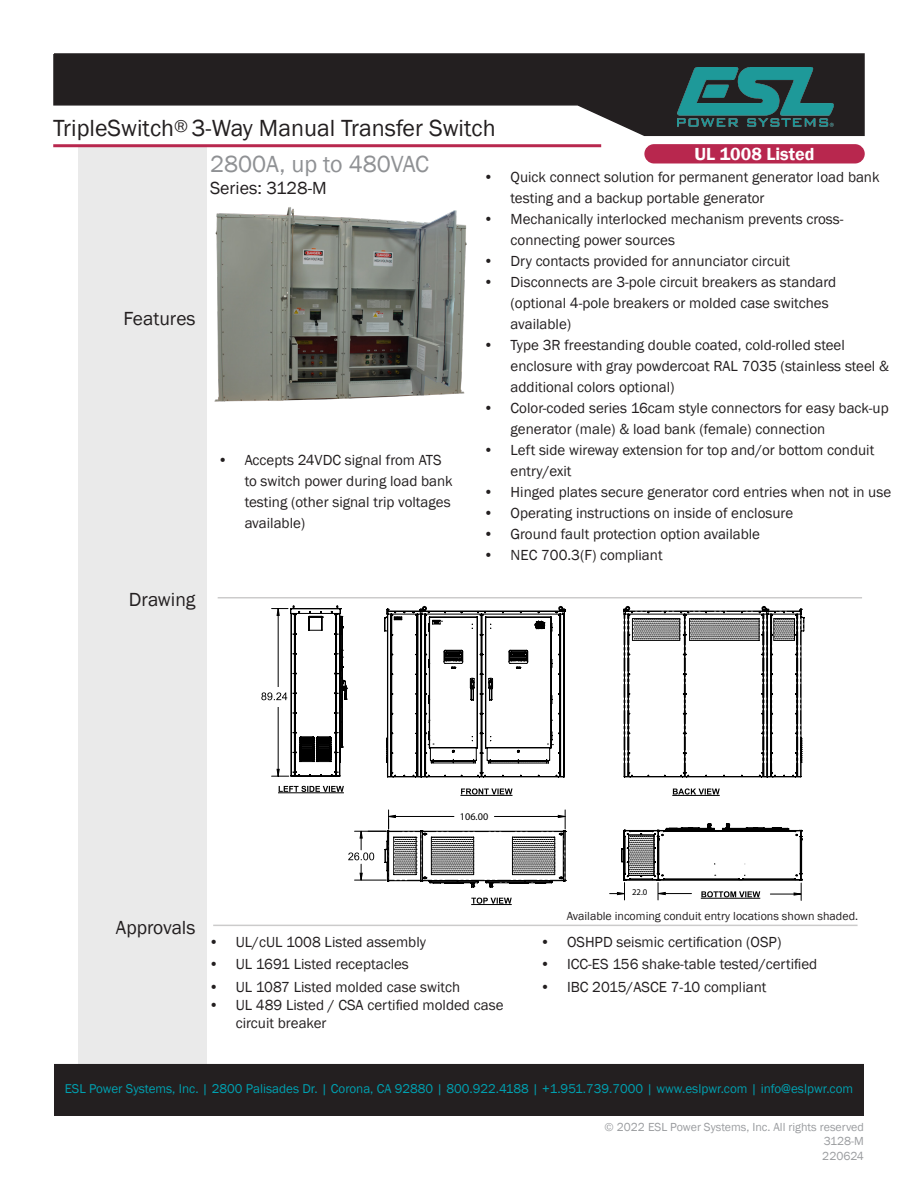
<style>
.page{position:relative;width:918px;height:1188px;background:#fff}
.page>*{position:absolute;margin:0;border:0;box-sizing:border-box;transform-origin:0 0}
.t1{font:24px "Franklin Gothic";color:#231f20}
.t2{font:24px "Franklin Gothic";color:#8f9194}
.t3{font:19.5px "Franklin Gothic";color:#231f20}
.t4{font:18px "Franklin Gothic";color:#231f20}
.t5{font:600 18px "Franklin Gothic";color:#fff}
.t6{font:15px/21px "Franklin Gothic";color:#231f20}
.t7{font:13.2px "Franklin Gothic";color:#00a0b0}
.t8{font:12px "Franklin Gothic";color:#9b9da0}
.t9{font:12px "Franklin Gothic";color:#231f20}
.t10{font:10.2px "Myriad Pro";color:#000}
.t11{font:8.7px "Myriad Pro";color:#000}
</style>
<div class="page">
<svg style="left:53px;top:53px;width:812px;height:84px"></svg>
<div style="left:78px;top:146px;width:128px;height:969px;background:#eaeaea"></div>
<hr style="left:53px;top:144px;width:548px;height:3px;background:#b8274e">
<div style="left:55px;top:1065px;width:808px;height:50px;background:#231f20"></div>
<div style="left:54px;top:1064px;width:810px;height:52px;border:2px solid #231f20"></div>
<div style="left:644px;top:144px;width:221px;height:19px;background:#b8274e;border-radius:10px"></div>
<img style="left:677px;top:68px;width:156px;height:58px">
<hr style="left:218px;top:597px;width:644px;height:1px;background:#312f30">
<hr style="left:213px;top:925px;width:645px;height:1px;background:#312f30">
<img style="left:214px;top:207px;width:253px;height:195px">
<svg style="left:623px;top:606px;width:182px;height:172px"></svg>
<svg style="left:384px;top:606px;width:181px;height:171px"></svg>
<svg style="left:461px;top:788px;width:52px;height:7px"></svg>
<hr style="left:460px;top:795px;width:53px;height:1px;background:#000">
<svg style="left:673px;top:788px;width:47px;height:7px"></svg>
<hr style="left:672px;top:795px;width:48px;height:1px;background:#000">
<svg style="left:471px;top:898px;width:41px;height:6px"></svg>
<hr style="left:471px;top:904px;width:41px;height:1px;background:#000">
<svg style="left:279px;top:786px;width:65px;height:6px"></svg>
<hr style="left:278px;top:792px;width:66px;height:1px;background:#000">
<svg style="left:348px;top:810px;width:218px;height:78px"></svg>
<svg style="left:261px;top:605px;width:86px;height:172px"></svg>
<svg style="left:610px;top:824px;width:192px;height:76px"></svg>
<hr style="left:770px;top:894px;width:31px;height:1px;background:#000">
<p class="t1" style="left:53px;top:113px;width:444px">TripleSwitch<sup>®</sup> 3-Way Manual Transfer Switch</p>
<p class="t2" style="left:210px;top:149px;width:221px">2800A, up to 480VAC</p>
<p class="t4" style="left:210px;top:177px;width:118px">Series: 3128-M</p>
<p class="t3" style="left:123px;top:307px;width:74px">Features</p>
<p class="t6" style="left:245px;top:449px;width:210px;text-indent:-27px">• Accepts 24VDC signal from ATS to switch power during load bank testing (other signal trip voltages available)</p>
<p class="t3" style="left:129px;top:588px;width:68px">Drawing</p>
<p class="t5" style="left:695px;top:143px;width:121px">UL 1008 Listed</p>
<p class="t6" style="left:511px;top:167px;width:371px;text-indent:-27px">• Quick connect solution for permanent generator load bank testing and a backup portable generator</p>
<p class="t6" style="left:511px;top:209px;width:335px;text-indent:-27px">• Mechanically interlocked mechanism prevents cross&shy;connecting power sources</p>
<p class="t6" style="left:484px;top:251px;width:308px">• Dry contacts provided for annunciator circuit</p>
<p class="t6" style="left:511px;top:272px;width:327px;text-indent:-27px">• Disconnects are 3-pole circuit breakers as standard (optional 4-pole breakers or molded case switches available)</p>
<p class="t6" style="left:511px;top:335px;width:380px;text-indent:-27px">• Type 3R freestanding double coated, cold-rolled steel enclosure with gray powdercoat RAL 7035 (stainless steel &amp; additional colors optional)</p>
<p class="t6" style="left:511px;top:398px;width:380px;text-indent:-27px">• Color-coded series 16cam style connectors for easy back-up generator (male) &amp; load bank (female) connection</p>
<p class="t6" style="left:511px;top:440px;width:365px;text-indent:-27px">• Left side wireway extension for top and/or bottom conduit entry/exit</p>
<p class="t6" style="left:484px;top:482px;width:409px">• Hinged plates secure generator cord entries when not in use</p>
<p class="t6" style="left:484px;top:503px;width:311px">• Operating instructions on inside of enclosure</p>
<p class="t6" style="left:484px;top:524px;width:278px">• Ground fault protection option available</p>
<p class="t6" style="left:484px;top:545px;width:181px">• NEC 700.3(F) compliant</p>
<p class="t10" style="left:460px;top:810px;width:30px">106.00</p>
<p class="t3" style="left:116px;top:915px;width:81px">Approvals</p>
<p class="t6" style="left:209px;top:932px;width:219px">• UL/cUL 1008 Listed assembly</p>
<p class="t6" style="left:209px;top:954px;width:202px">• UL 1691 Listed receptacles</p>
<p class="t6" style="left:209px;top:977px;width:253px">• UL 1087 Listed molded case switch</p>
<p class="t6" style="left:236px;top:996px;width:269px;line-height:18px;text-indent:-27px">• UL 489 Listed / CSA certified molded case circuit breaker</p>
<p class="t11" style="left:632px;top:887px;width:17px">22.0</p>
<p class="t9" style="left:567px;top:909px;width:293px">Available incoming conduit entry locations shown shaded.</p>
<p class="t6" style="left:540px;top:932px;width:243px">• OSHPD seismic certification (OSP)</p>
<p class="t6" style="left:540px;top:954px;width:279px">• ICC-ES 156 shake-table tested/certified</p>
<p class="t6" style="left:540px;top:977px;width:228px">• IBC 2015/ASCE 7-10 compliant</p>
<p class="t7" style="left:65px;top:1080px;width:790px">ESL Power Systems, Inc. | 2800 Palisades Dr. | Corona, CA 92880 | 800.922.4188 | +1.951.739.7000 | www.eslpwr.com | info@eslpwr.com</p>
<p class="t8" style="left:605px;top:1119px;width:261px">© 2022 ESL Power Systems, Inc. All rights reserved</p>
<p class="t8" style="left:824px;top:1134px;width:42px">3128-M</p>
<p class="t8" style="left:822px;top:1148px;width:43px">220624</p>
</div>
